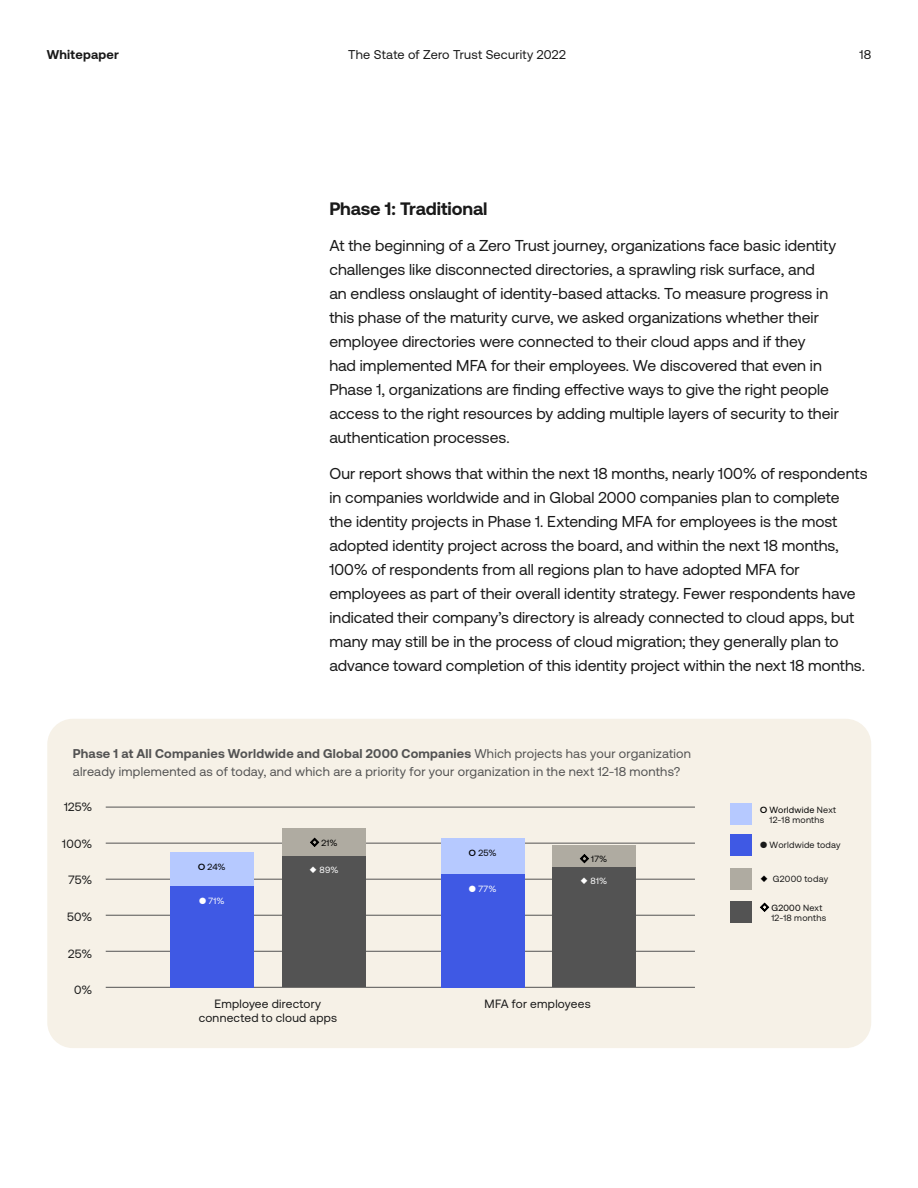
<style>
.page{position:relative;width:918px;height:1188px;background:#fff}
.page>*{position:absolute;margin:0;border:0;box-sizing:border-box;transform-origin:0 0}
.t1{font:700 18px "Aeonik";letter-spacing:-.005em;color:#191919}
.t2{font:15.75px/24px "Aeonik";color:#191919}
.t3{font:12.75px/18px "Aeonik";letter-spacing:.02em;color:#535353}
.t4{font:12.75px "Aeonik";letter-spacing:.02em;color:#191919}
.t5{font:700 12.75px "Aeonik";letter-spacing:.02em;color:#191919}
.t6{font:12px/14.4px "Aeonik";letter-spacing:.02em;color:#191919;text-align:center}
.t7{font:9px/10.8px "Aeonik";letter-spacing:.03em;color:#191919;text-align:center}
.t8{font:9px "Aeonik";letter-spacing:.025em;color:#000}
.t9{font:9px "Aeonik";letter-spacing:.035em;color:#fff}
.s1{font-weight:700}
.s2{font-weight:900}
.s3{font-weight:900;color:#000}
.s4{color:#000}
</style>
<div class="page">
<div style="left:47px;top:719px;width:824px;height:329px;background:#f6f1e7;border-radius:26px"></div>
<hr style="left:106px;top:915px;width:589px;height:1px;background:#535353">
<hr style="left:106px;top:951px;width:589px;height:1px;background:#535353">
<hr style="left:106px;top:879px;width:589px;height:1px;background:#535353">
<hr style="left:106px;top:807px;width:589px;height:1px;background:#535353">
<hr style="left:106px;top:843px;width:589px;height:1px;background:#535353">
<hr style="left:106px;top:987px;width:589px;height:1px;background:#535353">
<div style="left:282px;top:856px;width:84px;height:131px;background:#535353"></div>
<div style="left:282px;top:828px;width:84px;height:28px;background:#afaba1"></div>
<div style="left:170px;top:886px;width:84px;height:102px;background:#3f59e4"></div>
<div style="left:170px;top:852px;width:84px;height:34px;background:#b6c9ff"></div>
<div style="left:552px;top:867px;width:84px;height:120px;background:#535353"></div>
<div style="left:552px;top:845px;width:84px;height:22px;background:#afaba1"></div>
<div style="left:441px;top:874px;width:84px;height:114px;background:#3f59e4"></div>
<div style="left:441px;top:839px;width:84px;height:35px;background:#b6c9ff"></div>
<div style="left:730px;top:803px;width:22px;height:22px;background:#b6c9ff"></div>
<div style="left:730px;top:868px;width:22px;height:21px;background:#afaba1"></div>
<div style="left:730px;top:834px;width:22px;height:22px;background:#3f59e4"></div>
<div style="left:730px;top:901px;width:22px;height:22px;background:#535353"></div>
<p class="t5" style="left:47px;top:47px;width:74px">Whitepaper</p>
<p class="t4" style="left:348px;top:48px;width:219px">The State of Zero Trust Security 2022</p>
<p class="t4" style="left:859px;top:48px;width:13px">18</p>
<p class="t1" style="left:329px;top:198px;width:160px">Phase 1: Traditional</p>
<p class="t2" style="left:329px;top:233px;width:511px">At the beginning of a Zero Trust journey, organizations face basic identity challenges like disconnected directories, a sprawling risk surface, and<br>an endless onslaught of identity-based attacks. To measure progress in this phase of the maturity curve, we asked organizations whether their employee directories were connected to their cloud apps and if they<br>had implemented MFA for their employees. We discovered that even in Phase 1, organizations are finding effective ways to give the right people access to the right resources by adding multiple layers of security to their authentication processes.</p>
<p class="t2" style="left:329px;top:461px;width:540px">Our report shows that within the next 18 months, nearly 100% of respondents in companies worldwide and in Global 2000 companies plan to complete<br>the identity projects in Phase 1. Extending MFA for employees is the most adopted identity project across the board, and within the next 18 months, 100% of respondents from all regions plan to have adopted MFA for employees as part of their overall identity strategy. Fewer respondents have indicated their company’s directory is already connected to cloud apps, but many may still be in the process of cloud migration; they generally plan to advance toward completion of this identity project within the next 18 months.</p>
<p class="t3" style="left:73px;top:744px;width:620px"><span class="s1">Phase 1 at All Companies Worldwide and Global 2000 Companies</span> Which projects has your organization already implemented as of today, and which are a priority for your organization in the next 12-18 months?</p>
<p class="t6" style="left:64px;top:800px;width:30px">125%</p>
<p class="t6" style="left:62px;top:836px;width:32px">100%</p>
<p class="t6" style="left:69px;top:873px;width:25px">75%</p>
<p class="t6" style="left:67px;top:910px;width:27px">50%</p>
<p class="t6" style="left:68px;top:946px;width:26px">25%</p>
<p class="t6" style="left:74px;top:983px;width:20px">0%</p>
<p class="t8" style="left:198px;top:862px;width:29px"><span class="s2">○</span> 24%</p>
<p class="t9" style="left:199px;top:896px;width:27px">● 71%</p>
<p class="t8" style="left:321px;top:838px;width:18px">21%</p>
<p class="t9" style="left:320px;top:865px;width:21px">89%</p>
<p class="t8" style="left:469px;top:848px;width:29px"><span class="s2">○</span> 25%</p>
<p class="t9" style="left:469px;top:884px;width:29px">● 77%</p>
<p class="t8" style="left:591px;top:854px;width:18px">17%</p>
<p class="t9" style="left:590px;top:876px;width:18px">81%</p>
<p class="t6" style="left:199px;top:996px;width:140px">Employee directory connected to cloud apps</p>
<p class="t6" style="left:485px;top:996px;width:108px">MFA for employees</p>
<p class="t7" style="left:760px;top:804px;width:78px"><span class="s3">○</span> <span class="s4">Worldwide</span> Next<br>12-18 months</p>
<p class="t7" style="left:760px;top:840px;width:82px">● Worldwide today</p>
<p class="t7" style="left:773px;top:874px;width:57px">G2000 today</p>
<p class="t7" style="left:771px;top:902px;width:56px;text-align:left"><span class="s4">G2000</span> Next<br>12-18 months</p>
</div>
